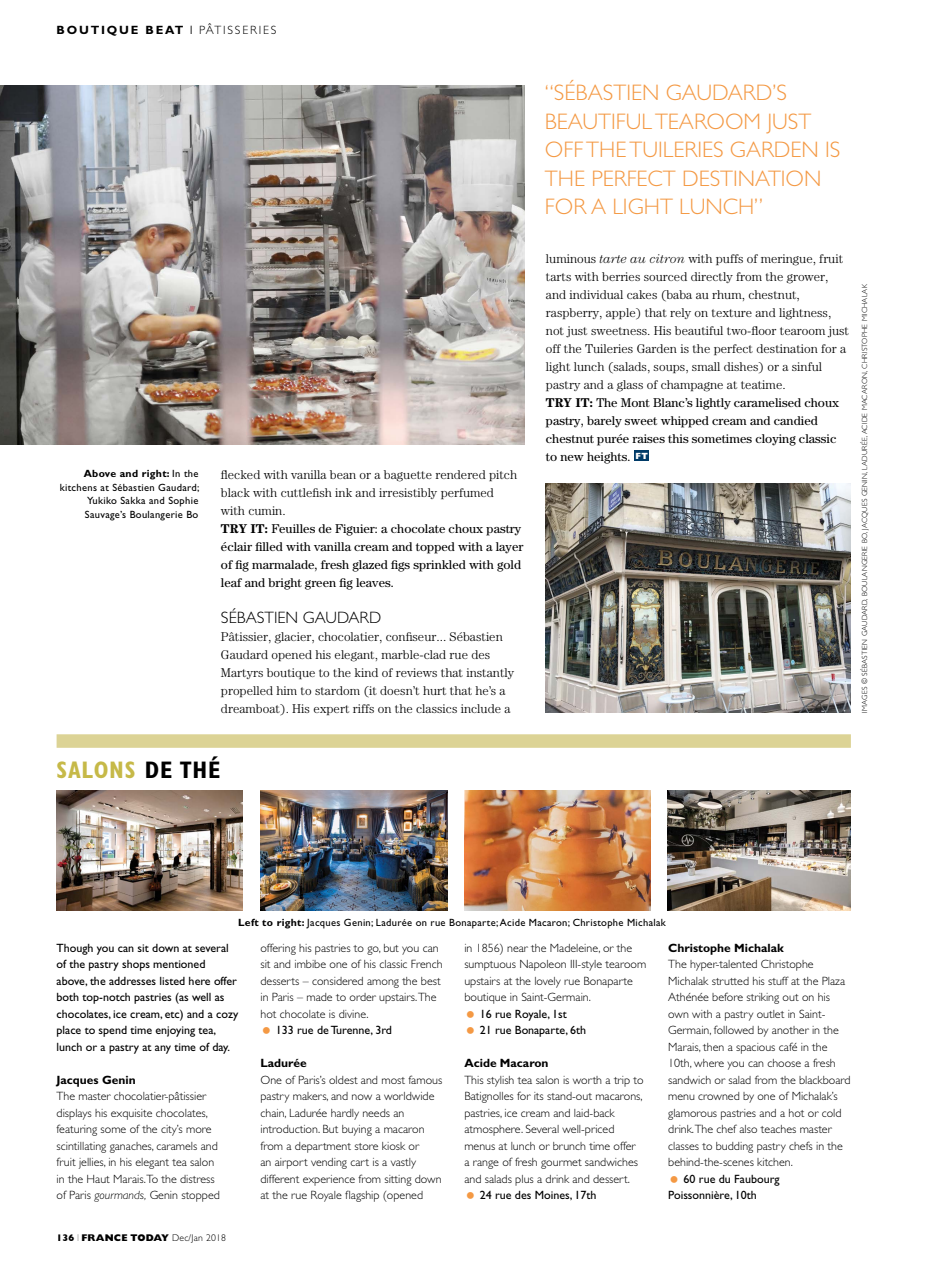
<style>
.page{position:relative;width:936px;height:1263px;background:#fff}
.page>*{position:absolute;margin:0;border:0;box-sizing:border-box;transform-origin:0 0}
.t1{font:700 condensed 24px "Gill Sans Std";letter-spacing:.03em;color:#c6b948}
.t2{font:300 22.5px/28.5px "Gill Sans Std";color:#f49944}
.t3{font:300 16.5px "Gill Sans Std";color:#000}
.t4{font:300 12.75px/18px "Century Std";color:#000}
.t5{font:12.75px/18px "Century Std";color:#000}
.t6{font:300 12px/16.5px "Gill Sans Std";color:#000}
.t7{font:12px/16.5px "Gill Sans Std";color:#000}
.t8{font:700 12px "Gill Sans Std";color:#000}
.t9{font:700 12px "Gill Sans Std";letter-spacing:.15em;color:#000}
.t10{font:10.5px/13.5px "Gill Sans Std";letter-spacing:.03em;color:#000;text-align:right}
.t11{font:800 9.75px "Gill Sans Std";letter-spacing:.02em;color:#000}
.t12{font:300 7.5px "Gill Sans Std";letter-spacing:.03em;color:#000}
.s1{font-weight:300}
.s2{font-weight:700}
.s3{color:#000}
.s4{font-style:italic}
.s5{font-weight:400}
.s6{font-family:"Gill Sans";font-weight:700}
.s7{color:#9d9d9c}
</style>
<div class="page">
<div style="left:634px;top:451px;width:15px;height:10px;background:#003b68"></div>
<div style="left:57px;top:734px;width:793px;height:14px;background:#dcd395"></div>
<img style="left:546px;top:484px;width:304px;height:228px">
<img style="left:0;top:85px;width:524px;height:360px">
<img style="left:57px;top:791px;width:185px;height:119px">
<img style="left:260px;top:790px;width:187px;height:120px">
<img style="left:464px;top:790px;width:186px;height:120px">
<img style="left:668px;top:790px;width:182px;height:120px">
<p class="t9" style="left:57px;top:23px;width:221px">BOUTIQUE BEAT ❘ <span class="s1">PÂTISSERIES</span></p>
<p class="t10" style="left:60px;top:467px;width:141px"><span class="s2">Above and right:</span> In the kitchens at Sébastien Gaudard;<br>Yukiko Sakka and Sophie<br>Sauvage’s Boulangerie Bo</p>
<p class="t5" style="left:221px;top:465px;width:304px"><span class="s1">flecked with vanilla bean or a baguette rendered pitch black with cuttlefish ink and irresistibly perfumed<br>with cumin.<br></span><span class="s2">TRY IT:</span> Feuilles de Figuier: a chocolate choux pastry éclair filled with vanilla cream and topped with a layer of fig marmalade, fresh glazed figs sprinkled with gold leaf and bright green fig leaves.</p>
<h3 class="t3" style="left:221px;top:608px;width:162px">SÉBASTIEN GAUDARD</h3>
<p class="t4" style="left:221px;top:627px;width:295px">Pâtissier, glacier, chocolatier, confiseur... Sébastien Gaudard opened his elegant, marble-clad rue des Martyrs boutique to the kind of reviews that instantly propelled him to stardom (it doesn’t hurt that he’s a dreamboat). His expert riffs on the classics include a</p>
<h1 class="t1" style="left:57px;top:755px;width:165px">SALONS <span class="s3">DE THÉ</span></h1>
<h2 class="t2" style="left:545px;top:79px;width:297px">“SÉBASTIEN GAUDARD’S<br>BEAUTIFUL TEAROOM JUST<br>OFF THE TUILERIES GARDEN IS<br>THE PERFECT DESTINATION<br>FOR A LIGHT LUNCH”</h2>
<p class="t4" style="left:546px;top:249px;width:304px">luminous <span class="s4">tarte au citron</span> with puffs of meringue, fruit tarts with berries sourced directly from the grower, and individual cakes (baba au rhum, chestnut, raspberry, apple) that rely on texture and lightness, not just sweetness. His beautiful two-floor tearoom just off the Tuileries Garden is the perfect destination for a light lunch (salads, soups, small dishes) or a sinful pastry and a glass of champagne at teatime.<br><span class="s2">TRY IT:</span> <span class="s5">The Mont Blanc’s lightly caramelised choux pastry, barely sweet whipped cream and candied chestnut purée raises this sometimes cloying classic to new heights.</span> <sup>FT</sup></p>
<p class="t12" style="left:860px;top:713px;width:430px;rotate:-90deg">IMAGES © SÉBASTIEN GAUDARD, BOULANGERIE BO, JACQUES GENIN, LADURÉE, ACIDE MACARON, CHRISTOPHE MICHALAK</p>
<p class="t10" style="left:238px;top:915px;width:429px"><span class="s2">Left to right:</span> Jacques Genin; Ladurée on rue Bonaparte; Acide Macaron; Christophe Michalak</p>
<p class="t7" style="left:57px;top:940px;width:183px">Though you can sit down at several of the pastry shops mentioned above, the addresses listed here offer both top-notch pastries (as well as chocolates, ice cream, etc) and a cozy place to spend time enjoying tea, lunch or a pastry at any time of day.</p>
<p class="t8" style="left:57px;top:1073px;width:81px">Jacques Genin</p>
<p class="t6" style="left:57px;top:1088px;width:165px">The master chocolatier-pâtissier displays his exquisite chocolates, featuring some of the city’s more scintillating ganaches, caramels and fruit jellies, in his elegant tea salon in the Haut Marais.To the distress of Paris <span class="s4">gourmands,</span> Genin stopped</p>
<p class="t11" style="left:57px;top:1232px;width:171px"><span class="s6">136</span> <span class="s7">❘</span> FRANCE TODAY <span class="s1">Dec/Jan 2018</span></p>
<p class="t6" style="left:260px;top:940px;width:184px">offering his pastries to go, but you can sit and imbibe one of his classic French desserts – considered among the best in Paris – made to order upstairs.The hot chocolate is divine.</p>
<p class="t7" style="left:276px;top:1022px;width:118px">133 rue de Turenne, 3rd</p>
<p class="t8" style="left:260px;top:1056px;width:48px">Ladurée</p>
<p class="t6" style="left:260px;top:1072px;width:183px">One of Paris’s oldest and most famous pastry makers, and now a worldwide chain, Ladurée hardly needs an introduction. But buying a macaron from a department store kiosk or<br>an airport vending cart is a vastly different experience from sitting down at the rue Royale flagship (opened</p>
<p class="t6" style="left:464px;top:940px;width:183px">in 1856) near the Madeleine, or the sumptuous Napoleon III-style tearoom upstairs at the lovely rue Bonaparte boutique in Saint-Germain.</p>
<p class="t7" style="left:479px;top:1006px;width:108px">16 rue Royale, 1st<br>21 rue Bonaparte, 6th</p>
<p class="t8" style="left:464px;top:1056px;width:86px">Acide Macaron</p>
<p class="t6" style="left:464px;top:1072px;width:181px">This stylish tea salon is worth a trip to Batignolles for its stand-out macarons, pastries, ice cream and laid-back atmosphere. Several well-priced menus at lunch or brunch time offer<br>a range of fresh gourmet sandwiches and salads plus a drink and dessert.</p>
<p class="t7" style="left:479px;top:1187px;width:118px">24 rue des Moines, 17th</p>
<p class="t8" style="left:668px;top:941px;width:117px">Christophe Michalak</p>
<p class="t6" style="left:668px;top:956px;width:184px">The hyper-talented Christophe Michalak strutted his stuff at the Plaza Athénée before striking out on his own with a pastry outlet in Saint-Germain, followed by another in the Marais, then a spacious café in the 10th, where you can choose a fresh sandwich or salad from the blackboard menu crowned by one of Michalak’s glamorous pastries and a hot or cold drink.The chef also teaches master classes to budding pastry chefs in the behind-the-scenes kitchen.</p>
<p class="t7" style="left:668px;top:1171px;width:113px;text-indent:15px">60 rue du Faubourg<br>Poissonnière, 10th</p>
</div>
